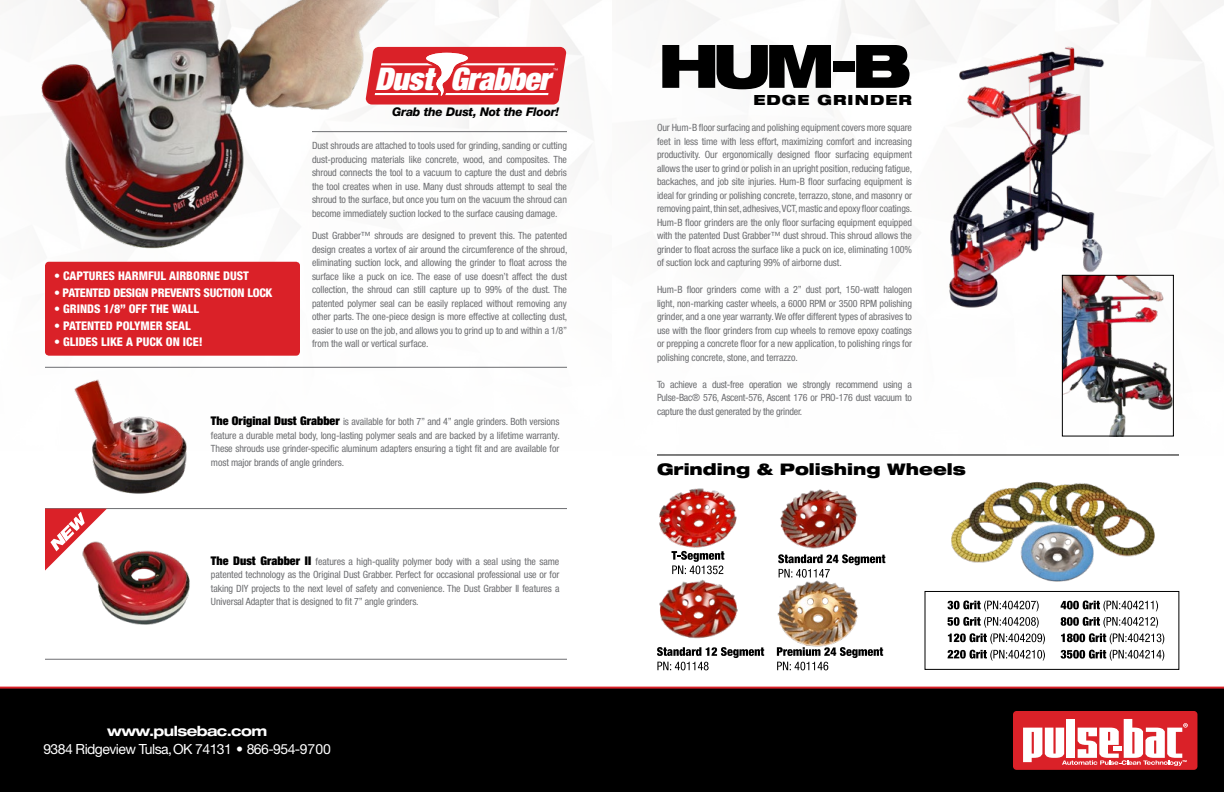
<style>
.page{position:relative;width:1224px;height:792px;background:#fff}
.page>*{position:absolute;margin:0;border:0;box-sizing:border-box;transform-origin:0 0}
.t1{font:900 expanded 60px "Helvetica Neue LT Std";color:#000}
.t2{font:italic 900 condensed 31.3px "Helvetica Neue LT Std";letter-spacing:-.02em;color:#fff}
.t3{font:900 expanded 16px "Helvetica Neue LT Std";color:#000}
.t4{font:14px "Helvetica Neue LT Std";letter-spacing:-.04em;color:#fff}
.t5{font:700 expanded 14px "Helvetica Neue LT Std";letter-spacing:-.04em;color:#fff}
.t6{font:900 expanded 14px "Helvetica Neue LT Std";letter-spacing:.08em;color:#000}
.t7{font:800 condensed 12px "Helvetica Neue LT Std";color:#fff}
.t8{font:800 condensed 12px "Helvetica Neue LT Std";letter-spacing:-.02em;color:#fff}
.t9{font:italic 800 12px "Helvetica Neue LT Std";letter-spacing:-.02em;color:#000}
.t10{font:condensed 10px/13.5px "Helvetica Neue LT Std";letter-spacing:-.01em;color:#6d6e71;text-align:justify}
.t11{font:5px "Helvetica Neue LT Std";color:#fff}
.s1{font-weight:900;font-size:12px;color:#000}
</style>
<div class="page">
<div style="left:0;top:687px;width:1224px;height:105px;background:#000"></div>
<div style="left:1013px;top:711px;width:184px;height:59px;background:#da2128;border-radius:4px"></div>
<svg style="left:1023px;top:719px;width:165px;height:47px"></svg>
<img style="left:936px;top:45px;width:173px;height:269px">
<img style="left:90px;top:550px;width:100px;height:75px">
<img style="left:74px;top:379px;width:113px;height:115px">
<hr style="left:312px;top:131px;width:255px;height:1px;background:#6d6e71">
<hr style="left:45px;top:367px;width:522px;height:1px;background:#6d6e71">
<hr style="left:45px;top:508px;width:522px;height:1px;background:#6d6e71">
<hr style="left:45px;top:659px;width:522px;height:1px;background:#6d6e71">
<svg style="left:45px;top:509px;width:62px;height:62px"></svg>
<img style="left:16px;top:0;width:379px;height:277px">
<svg style="left:366px;top:47px;width:200px;height:58px;background:#df4349"></svg>
<div style="left:45px;top:262px;width:255px;height:94px;background:#da2128;border-radius:4px"></div>
<img style="left:777px;top:580px;width:81px;height:67px">
<img style="left:659px;top:579px;width:79px;height:60px">
<img style="left:780px;top:489px;width:78px;height:60px">
<img style="left:659px;top:488px;width:78px;height:60px">
<svg style="left:777px;top:647px;width:106px;height:23px"></svg>
<svg style="left:657px;top:647px;width:107px;height:23px"></svg>
<svg style="left:778px;top:554px;width:107px;height:24px"></svg>
<svg style="left:672px;top:551px;width:52px;height:23px"></svg>
<hr style="left:657px;top:454px;width:522px;height:1px;background:#000">
<img style="left:951px;top:482px;width:204px;height:81px">
<img style="left:1010px;top:508px;width:92px;height:74px">
<svg style="left:948px;top:600px;width:91px;height:11px"></svg>
<svg style="left:948px;top:617px;width:97px;height:27px"></svg>
<svg style="left:948px;top:650px;width:97px;height:11px"></svg>
<svg style="left:1061px;top:600px;width:97px;height:11px"></svg>
<svg style="left:1061px;top:617px;width:103px;height:27px"></svg>
<svg style="left:1061px;top:650px;width:103px;height:11px"></svg>
<div style="left:924px;top:591px;width:255px;height:79px;border:1px solid #000"></div>
<img style="left:1064px;top:277px;width:108px;height:158px">
<div style="left:1062px;top:275px;width:112px;height:162px;border:1px solid #000"></div>
<p class="t2" style="left:375px;top:59px;width:177px">Dust Grabber</p>
<p class="t11" style="left:553px;top:68px;width:6px">™</p>
<p class="t7" style="left:54px;top:269px;width:196px">• CAPTURES HARMFUL AIRBORNE DUST</p>
<p class="t8" style="left:54px;top:285px;width:220px">• PATENTED DESIGN PREVENTS SUCTION LOCK</p>
<p class="t7" style="left:54px;top:301px;width:146px">• GRINDS 1/8” OFF THE WALL</p>
<p class="t7" style="left:54px;top:318px;width:138px">• PATENTED POLYMER SEAL</p>
<p class="t7" style="left:54px;top:334px;width:150px">• GLIDES LIKE A PUCK ON ICE!</p>
<p class="t9" style="left:392px;top:105px;width:169px">Grab the Dust, Not the Floor!</p>
<p class="t10" style="left:312px;top:139px;width:257px">Dust shrouds are attached to tools used for grinding, sanding or cutting dust-producing materials like concrete, wood, and composites. The shroud connects the tool to a vacuum to capture the dust and debris the tool creates when in use. Many dust shrouds attempt to seal the shroud to the surface, but once you turn on the vacuum the shroud can become immediately suction locked to the surface causing damage.</p>
<p class="t10" style="left:312px;top:229px;width:257px">Dust Grabber™ shrouds are designed to prevent this. The patented design creates a vortex of air around the circumference of the shroud, eliminating suction lock, and allowing the grinder to float across the surface like a puck on ice. The ease of use doesn’t affect the dust collection, the shroud can still capture up to 99% of the dust. The patented polymer seal can be easily replaced without removing any other parts. The one-piece design is more effective at collecting dust, easier to use on the job, and allows you to grind up to and within a 1/8” from the wall or vertical surface.</p>
<p class="t10" style="left:211px;top:415px;width:350px"><span class="s1">The Original Dust Grabber</span> is available for both 7” and 4” angle grinders. Both versions feature a durable metal body, long-lasting polymer seals and are backed by a lifetime warranty.<br>These shrouds use grinder-specific aluminum adapters ensuring a tight fit and are available for most major brands of angle grinders.</p>
<p class="t10" style="left:211px;top:554px;width:350px"><span class="s1">The Dust Grabber II</span> features a high-quality polymer body with a seal using the same patented technology as the Original Dust Grabber. Perfect for occasional professional use or for taking DIY projects to the next level of safety and convenience. The Dust Grabber II features a Universal Adapter that is designed to fit 7” angle grinders.</p>
<h3 class="t5" style="left:107px;top:723px;width:162px">www.pulsebac.com</h3>
<h3 class="t4" style="left:43px;top:741px;width:289px">9384 Ridgeview Tulsa,OK 74131 • 866-954-9700</h3>
<p class="t1" style="left:658px;top:27px;width:178px">HUM</p>
<p class="t6" style="left:753px;top:90px;width:160px">EDGE GRINDER</p>
<p class="t1" style="left:829px;top:25px;width:84px">-B</p>
<p class="t10" style="left:657px;top:121px;width:257px">Our Hum-B floor surfacing and polishing equipment covers more square feet in less time with less effort, maximizing comfort and increasing productivity. Our ergonomically designed floor surfacing equipment allows the user to grind or polish in an upright position, reducing fatigue, backaches, and job site injuries. Hum-B floor surfacing equipment is ideal for grinding or polishing concrete, terrazzo, stone, and masonry or removing paint, thin set, adhesives, VCT, mastic and epoxy floor coatings.<br>Hum-B floor grinders are the only floor surfacing equipment equipped with the patented Dust Grabber™ dust shroud. This shroud allows the grinder to float across the surface like a puck on ice, eliminating 100% of suction lock and capturing 99% of airborne dust.</p>
<p class="t10" style="left:657px;top:283px;width:257px">Hum-B floor grinders come with a 2” dust port, 150-watt halogen light, non-marking caster wheels, a 6000 RPM or 3500 RPM polishing grinder, and a one year warranty. We offer different types of abrasives to use with the floor grinders from cup wheels to remove epoxy coatings or prepping a concrete floor for a new application, to polishing rings for polishing concrete, stone, and terrazzo.</p>
<p class="t10" style="left:657px;top:377px;width:257px">To achieve a dust-free operation we strongly recommend using a Pulse-Bac® 576, Ascent-576, Ascent 176 or PRO-176 dust vacuum to capture the dust generated by the grinder.</p>
<p class="t3" style="left:657px;top:459px;width:310px">Grinding &amp; Polishing Wheels</p>
</div>
